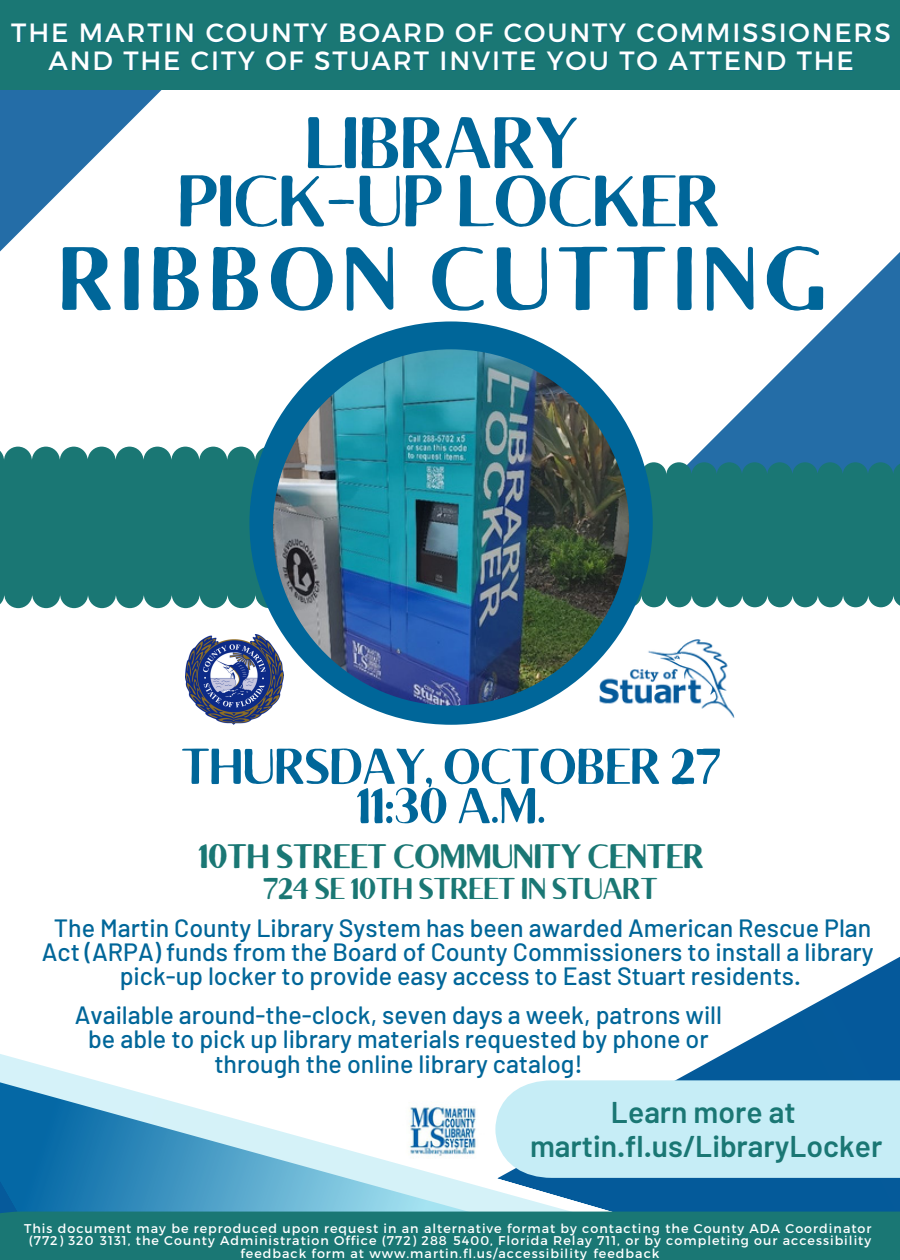
<style>
.page{position:relative;width:900px;height:1260px;background:#fff}
.page>*{position:absolute;margin:0;border:0;box-sizing:border-box;transform-origin:0 0}
.t1{font:700 90px "Brixton Sans TC";letter-spacing:.085em;color:#069}
.t2{font:73px/58.2px "Brixton Sans TC";color:#069;text-align:center}
.t3{font:50.5px "Brixton Sans TC";color:#069}
.t4{font:700 34.25px "Brixton Sans TC";color:#1a7774}
.t5{font:30.25px "Brixton Sans TC";color:#1a7774}
.t6{font:600 30px/33.8px "Barlow";color:#1a7774;text-align:center}
.t7{font:26.5px/28px "Montserrat";letter-spacing:.07em;color:#fff;text-align:center}
.t8{font:500 25px/24.2px "Barlow";color:#069;text-align:center}
.t9{font:12.75px/12.8px "Montserrat";letter-spacing:.08em;color:#fff;text-align:center}
</style>
<div class="page">
<svg style="left:630px;top:956px;width:270px;height:256px;fill:#055a9b"></svg>
<svg style="left:0;top:1054px;width:630px;height:158px"></svg>
<div style="left:0;top:1212px;width:900px;height:48px;background:#1a7774"></div>
<svg style="left:0;top:90px;width:244px;height:357px"></svg>
<svg style="left:653px;top:252px;width:247px;height:355px"></svg>
<div style="left:0;top:447px;width:249px;height:161px;background:#1a7774"></div>
<svg style="left:249px;top:321px;width:404px;height:404px"></svg>
<img style="left:273px;top:349px;width:356px;height:357px;border-radius:50%">
<div style="left:0;top:0;width:900px;height:90px;background:#1a7774"></div>
<img style="left:186px;top:635px;width:97px;height:90px">
<img style="left:597px;top:635px;width:138px;height:86px">
<div style="left:495px;top:1080px;width:405px;height:98px;background:#c6edf6"></div>
<img style="left:400px;top:1101px;width:85px;height:61px">
<p class="t7" style="left:11px;top:17px;width:881px">THE MARTIN COUNTY BOARD OF COUNTY COMMISSIONERS<br>AND THE CITY OF STUART INVITE YOU TO ATTEND THE</p>
<p class="t2" style="left:178px;top:122px;width:544px">LIBRARY<br>PICK-UP LOCKER</p>
<p class="t1" style="left:59px;top:247px;width:769px">RIBBON CUTTING</p>
<p class="t3" style="left:182px;top:748px;width:541px">THURSDAY, OCTOBER 27</p>
<p class="t3" style="left:357px;top:788px;width:191px">11:30 A.M.</p>
<h3 class="t4" style="left:198px;top:844px;width:507px">10TH STREET COMMUNITY CENTER</h3>
<p class="t5" style="left:263px;top:878px;width:396px">724 SE 10TH STREET IN STUART</p>
<p class="t8" style="left:42px;top:914px;width:833px">The Martin County Library System has been awarded American Rescue Plan<br>Act (ARPA) funds from the Board of County Commissioners to install a library pick-up locker to provide easy access to East Stuart residents.</p>
<p class="t8" style="left:75px;top:1002px;width:649px">Available around-the-clock, seven days a week, patrons will be able to pick up library materials requested by phone or through the online library catalog!</p>
<p class="t6" style="left:530px;top:1094px;width:354px">Learn more at martin.fl.us/LibraryLocker</p>
<p class="t9" style="left:24px;top:1221px;width:849px">This document may be reproduced upon request in an alternative format by contacting the County ADA Coordinator</p>
<p class="t9" style="left:29px;top:1234px;width:844px">(772) 320 3131, the County Administration Office (772) 288 5400, Florida Relay 711, or by completing our accessibility feedback form at www.martin.fl.us/accessibility feedback</p>
</div>
